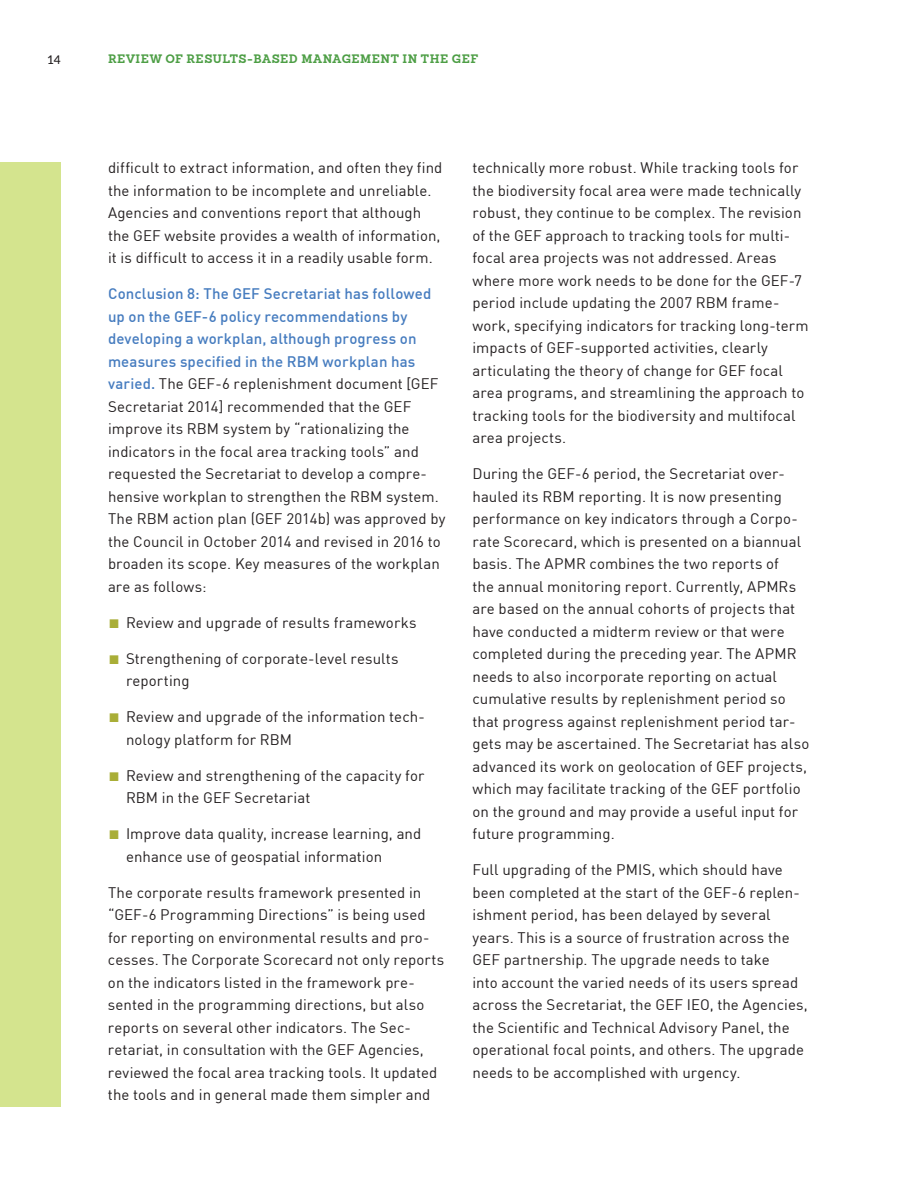
<style>
.page{position:relative;width:918px;height:1188px;background:#fff}
.page>*{position:absolute;margin:0;border:0;box-sizing:border-box;transform-origin:0 0}
.t1{font:15px/22.5px "DINOT";letter-spacing:.005em;color:#231f20}
.t2{font:700 12px "Sanchez Slab";letter-spacing:.05em;color:#4d9e45}
.t3{font:500 12px "Lato";color:#231f20}
.s1{font-weight:500;color:#467cbf}
.s2{font-size:12px;color:#a9ae37}
</style>
<div class="page">
<div style="left:0;top:162px;width:61px;height:945px;background:#d4e48e"></div>
<p class="t3" style="left:47px;top:51px;width:15px">14</p>
<p class="t2" style="left:108px;top:50px;width:235px">REVIEW OF RESULTS-BASED MANAGEME</p>
<p class="t2" style="left:381px;top:50px;width:99px">NT IN THE GEF</p>
<p class="t1" style="left:108px;top:156px;width:336px">difficult to extract information, and often they find the information to be incomplete and unreliable.<br>Agencies and conventions report that although the GEF website provides a wealth of information, it is difficult to access it in a readily usable form.</p>
<p class="t1" style="left:108px;top:282px;width:339px"><span class="s1">Conclusion 8: The GEF Secretariat has followed up on the GEF-6 policy recommendations by developing a workplan, although progress on measures specified in the RBM workplan has varied.</span> The GEF-6 replenishment document [GEF Secretariat 2014] recommended that the GEF improve its RBM system by “rationalizing the indicators in the focal area tracking tools” and requested the Secretariat to develop a compre&shy;hensive workplan to strengthen the RBM system.<br>The RBM action plan (GEF 2014b) was approved by the Council in October 2014 and revised in 2016 to broaden its scope. Key measures of the workplan are as follows:</p>
<p class="t1" style="left:108px;top:610px;width:310px"><span class="s2">■</span> Review and upgrade of results frameworks</p>
<p class="t1" style="left:126px;top:646px;width:274px;text-indent:-18px"><span class="s2">■</span> Strengthening of corporate-level results reporting</p>
<p class="t1" style="left:126px;top:705px;width:300px;text-indent:-18px"><span class="s2">■</span> Review and upgrade of the information tech&shy;nology platform for RBM</p>
<p class="t1" style="left:126px;top:763px;width:300px;text-indent:-18px"><span class="s2">■</span> Review and strengthening of the capacity for<br>RBM in the GEF Secretariat</p>
<p class="t1" style="left:126px;top:822px;width:297px;text-indent:-18px"><span class="s2">■</span> Improve data quality, increase learning, and enhance use of geospatial information</p>
<p class="t1" style="left:108px;top:880px;width:338px">The corporate results framework presented in “GEF-6 Programming Directions” is being used for reporting on environmental results and pro&shy;cesses. The Corporate Scorecard not only reports on the indicators listed in the framework pre&shy;sented in the programming directions, but also reports on several other indicators. The Sec&shy;retariat, in consultation with the GEF Agencies, reviewed the focal area tracking tools. It updated the tools and in general made them simpler and</p>
<p class="t1" style="left:472px;top:156px;width:338px">technically more robust. While tracking tools for the biodiversity focal area were made technically robust, they continue to be complex. The revision of the GEF approach to tracking tools for multi&shy;focal area projects was not addressed. Areas where more work needs to be done for the GEF-7 period include updating the 2007 RBM frame&shy;work, specifying indicators for tracking long-term impacts of GEF-supported activities, clearly articulating the theory of change for GEF focal area programs, and streamlining the approach to tracking tools for the biodiversity and multifocal area projects.</p>
<p class="t1" style="left:473px;top:462px;width:338px">During the GEF-6 period, the Secretariat over&shy;hauled its RBM reporting. It is now presenting performance on key indicators through a Corpo&shy;rate Scorecard, which is presented on a biannual basis. The APMR combines the two reports of<br>the annual monitoring report. Currently, APMRs are based on the annual cohorts of projects that have conducted a midterm review or that were completed during the preceding year. The APMR needs to also incorporate reporting on actual cumulative results by replenishment period so that progress against replenishment period tar&shy;gets may be ascertained. The Secretariat has also advanced its work on geolocation of GEF projects, which may facilitate tracking of the GEF portfolio on the ground and may provide a useful input for future programming.</p>
<p class="t1" style="left:473px;top:858px;width:337px">Full upgrading of the PMIS, which should have been completed at the start of the GEF-6 replen&shy;ishment period, has been delayed by several years. This is a source of frustration across the GEF partnership. The upgrade needs to take<br>into account the varied needs of its users spread across the Secretariat, the GEF IEO, the Agencies, the Scientific and Technical Advisory Panel, the operational focal points, and others. The upgrade needs to be accomplished with urgency.</p>
</div>
